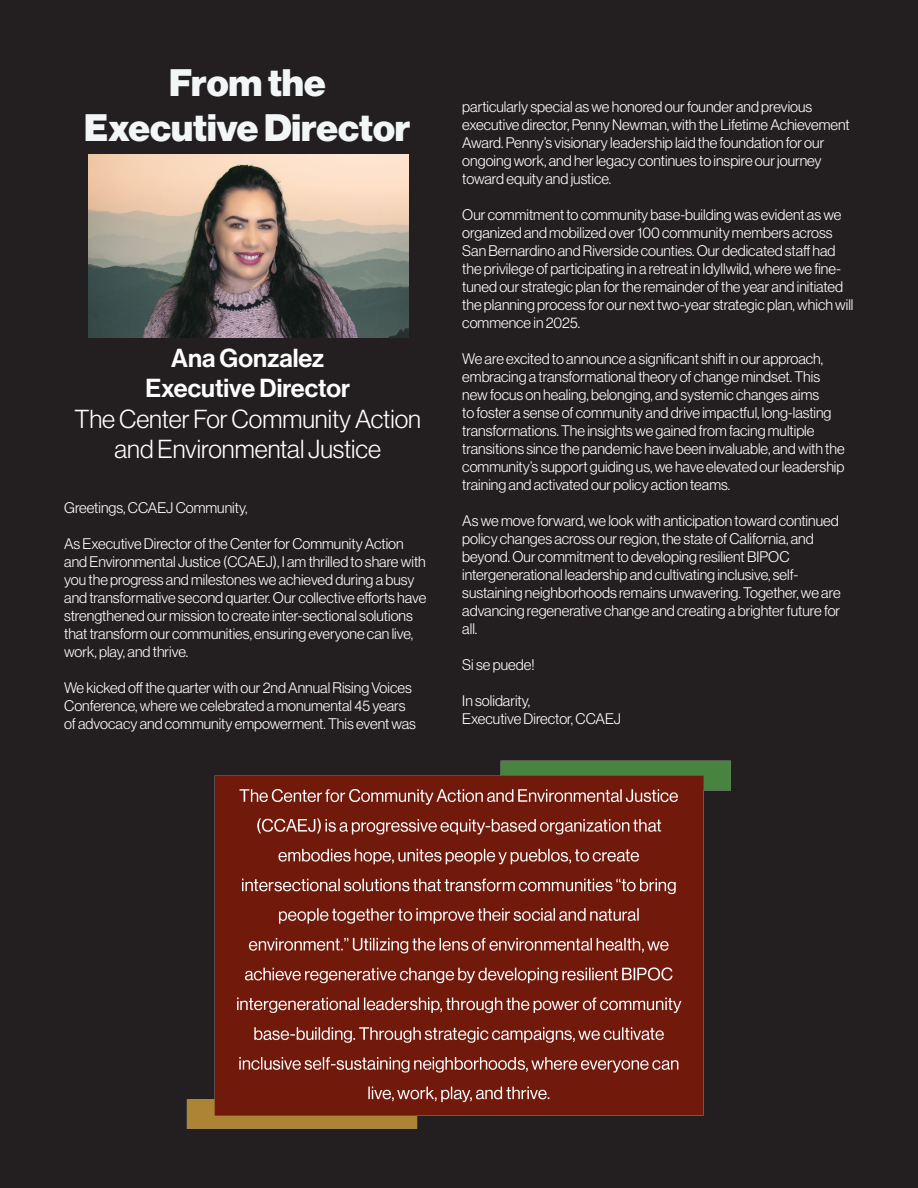
<style>
.page{position:relative;width:918px;height:1188px;background:#fff}
.page>*{position:absolute;margin:0;border:0;box-sizing:border-box;transform-origin:0 0}
.t1{font:37.5px "N Haas Grotesk DS Pro 95 Blk";color:#f2f6f7}
.t2{font:25.5px/30.6px "N Haas Grotesk DS Pro 45 Lt";color:#fff;text-align:center}
.t3{font:25.5px "N Haas Grotesk DS Pro 65 Md";color:#fff}
.t4{font:15px/18px "N Haas Grotesk DS Pro 45 Lt";color:#fff}
</style>
<div class="page">
<div style="left:1px;top:1px;width:916px;height:1186px;background:#231f20"></div>
<img style="left:186px;top:760px;width:545px;height:369px">
<img style="left:88px;top:154px;width:320px;height:183px">
<p class="t1" style="left:169px;top:61px;width:158px">From the</p>
<p class="t1" style="left:84px;top:106px;width:328px">Executive Director</p>
<p class="t3" style="left:171px;top:343px;width:155px">Ana Gonzalez</p>
<p class="t3" style="left:145px;top:374px;width:206px">Executive Director</p>
<p class="t2" style="left:75px;top:404px;width:348px">The Center For Community Action and Environmental Justice</p>
<p class="t4" style="left:64px;top:498px;width:185px">Greetings, CCAEJ Community,</p>
<p class="t4" style="left:64px;top:534px;width:364px">As Executive Director of the Center for Community Action and Environmental Justice (CCAEJ), I am thrilled to share with you the progress and milestones we achieved during a busy and transformative second quarter. Our collective efforts have strengthened our mission to create inter-sectional solutions that transform our communities, ensuring everyone can live, work, play, and thrive.</p>
<p class="t4" style="left:64px;top:678px;width:353px">We kicked off the quarter with our 2nd Annual Rising Voices<br>Conference, where we celebrated a monumental 45 years of advocacy and community empowerment. This event was</p>
<p class="t4" style="left:462px;top:98px;width:389px">particularly special as we honored our founder and previous executive director, Penny Newman, with the Lifetime Achievement Award. Penny’s visionary leadership laid the foundation for our ongoing work, and her legacy continues to inspire our journey toward equity and justice.</p>
<p class="t4" style="left:462px;top:206px;width:393px">Our commitment to community base-building was evident as we organized and mobilized over 100 community members across San Bernardino and Riverside counties. Our dedicated staff had the privilege of participating in a retreat in Idyllwild, where we fine&shy;tuned our strategic plan for the remainder of the year and initiated the planning process for our next two-year strategic plan, which will commence in 2025.</p>
<p class="t4" style="left:462px;top:350px;width:384px">We are excited to announce a significant shift in our approach, embracing a transformational theory of change mindset. This new focus on healing, belonging, and systemic changes aims<br>to foster a sense of community and drive impactful, long-lasting transformations. The insights we gained from facing multiple transitions since the pandemic have been invaluable, and with the community’s support guiding us, we have elevated our leadership training and activated our policy action teams.</p>
<p class="t4" style="left:462px;top:512px;width:380px">As we move forward, we look with anticipation toward continued policy changes across our region, the state of California, and beyond. Our commitment to developing resilient BIPOC intergenerational leadership and cultivating inclusive, self&shy;sustaining neighborhoods remains unwavering. Together, we are advancing regenerative change and creating a brighter future for all.</p>
<p class="t4" style="left:462px;top:656px;width:74px">Si se puede!</p>
<p class="t4" style="left:462px;top:692px;width:160px">In solidarity,<br>Executive Director, CCAEJ</p>
</div>
